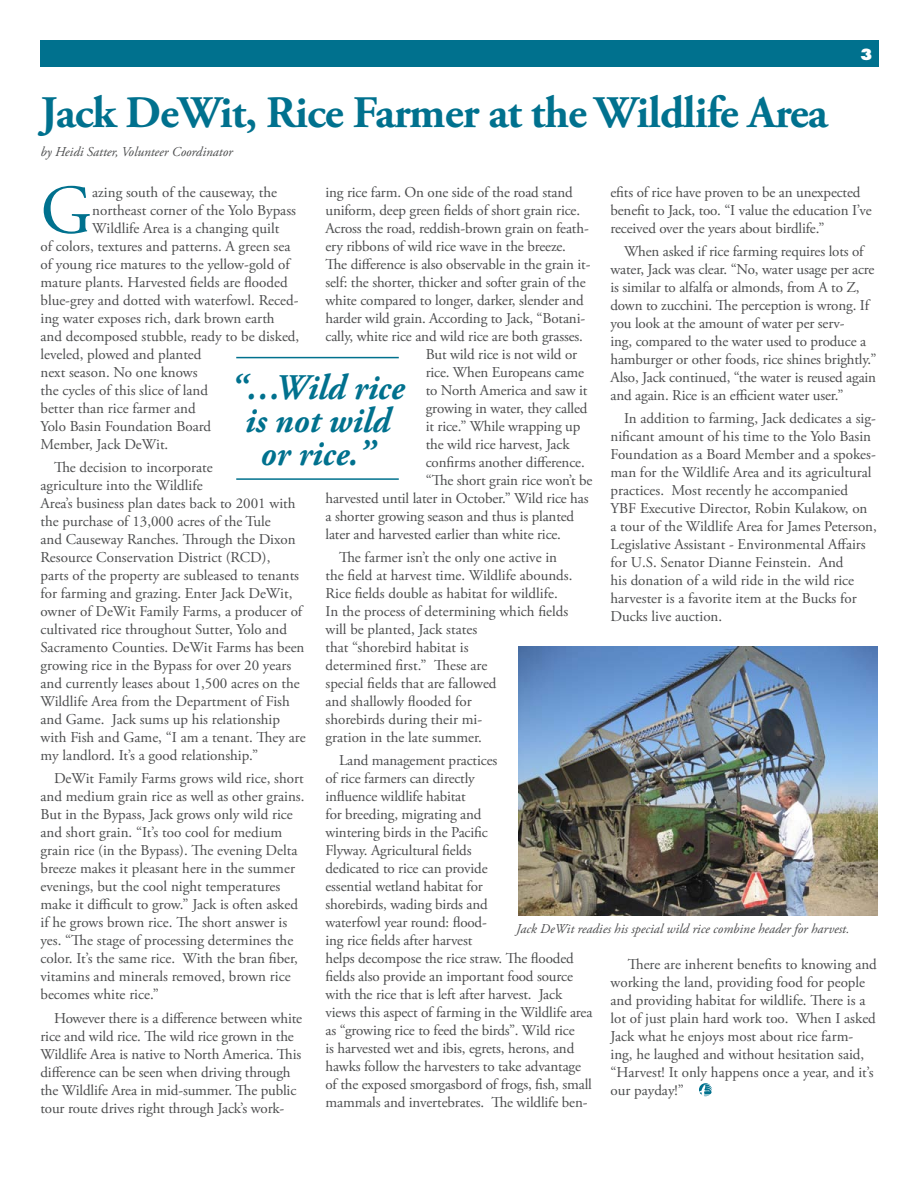
<style>
.page{position:relative;width:918px;height:1188px;background:#fff}
.page>*{position:absolute;margin:0;border:0;box-sizing:border-box;transform-origin:0 0}
.t1{font:69.3px "Adobe Garamond Pro";color:#00718e}
.t2{font:700 45px "Adobe Garamond Pro";letter-spacing:-.02em;color:#00718e}
.t3{font:italic 700 36px/33px "Adobe Garamond Pro";color:#00718e;text-align:center;scale:.95 1}
.t4{font:15px/18px "Adobe Garamond Pro";color:#4b4c4d}
.t5{font:800 15px "Futura Std";color:#fff}
.t6{font:italic 13.5px "Adobe Garamond Pro";color:#4b4c4d}
</style>
<div class="page">
<div style="left:40px;top:40px;width:839px;height:27px;background:#00718e"></div>
<svg style="left:699px;top:1083px;width:13px;height:14px"></svg>
<img style="left:518px;top:646px;width:360px;height:270px">
<hr style="left:236px;top:357px;width:163px;height:1px;background:#00718e">
<hr style="left:236px;top:478px;width:163px;height:2px;background:#00718e">
<h2 class="t2" style="left:40px;top:87px;width:789px">Jack DeWit, Rice Farmer at the Wildlife Area</h2>
<p class="t6" style="left:40px;top:144px;width:194px">by Heidi Satter, Volunteer Coordinator</p>
<p class="t5" style="left:860px;top:45px;width:14px">3</p>
<h1 class="t1" style="left:40px;top:169px;width:53px">G</h1>
<p class="t4" style="left:92px;top:183px;width:186px">azing south of the causeway, the</p>
<p class="t4" style="left:326px;top:183px;width:249px">ing rice farm. On one side of the road stand</p>
<p class="t4" style="left:326px;top:201px;width:256px">uniform, deep green fields of short grain rice.</p>
<p class="t4" style="left:326px;top:219px;width:265px">Across the road, reddish-brown grain on feath-</p>
<p class="t4" style="left:326px;top:237px;width:242px">ery ribbons of wild rice wave in the breeze.</p>
<p class="t4" style="left:326px;top:255px;width:266px">The difference is also observable in the grain it-</p>
<p class="t4" style="left:326px;top:273px;width:262px">self: the shorter, thicker and softer grain of the</p>
<p class="t4" style="left:326px;top:291px;width:260px">white compared to longer, darker, slender and</p>
<p class="t4" style="left:326px;top:309px;width:261px">harder wild grain. According to Jack, “Botani-</p>
<p class="t4" style="left:326px;top:327px;width:259px">cally, white rice and wild rice are both grasses.</p>
<p class="t4" style="left:426px;top:345px;width:153px">But wild rice is not wild or</p>
<p class="t4" style="left:426px;top:363px;width:160px">rice. When Europeans came</p>
<p class="t4" style="left:426px;top:381px;width:163px">to North America and saw it</p>
<p class="t4" style="left:426px;top:399px;width:163px">growing in water, they called</p>
<p class="t4" style="left:426px;top:417px;width:156px">it rice.” While wrapping up</p>
<p class="t4" style="left:426px;top:435px;width:145px">the wild rice harvest, Jack</p>
<p class="t4" style="left:426px;top:453px;width:160px">confirms another difference.</p>
<p class="t4" style="left:426px;top:471px;width:168px">“The short grain rice won’t be</p>
<p class="t4" style="left:326px;top:489px;width:265px">harvested until later in October.” Wild rice has</p>
<p class="t4" style="left:326px;top:507px;width:250px">a shorter growing season and thus is planted</p>
<p class="t4" style="left:326px;top:525px;width:237px">later and harvested earlier than white rice.</p>
<p class="t4" style="left:326px;top:549px;width:249px;text-indent:14px">The farmer isn’t the only one active in the field at harvest time. Wildlife abounds.<br>Rice fields double as habitat for wildlife.<br>In the process of determining which fields will be planted, Jack states<br>that “shorebird habitat is<br>determined first.” These are<br>special fields that are fallowed<br>and shallowly flooded for<br>shorebirds during their mi-<br>gration in the late summer.</p>
<p class="t4" style="left:326px;top:752px;width:268px;text-indent:14px">Land management practices<br>of rice farmers can directly<br>influence wildlife habitat<br>for breeding, migrating and<br>wintering birds in the Pacific<br>Flyway. Agricultural fields<br>dedicated to rice can provide<br>essential wetland habitat for<br>shorebirds, wading birds and<br>waterfowl year round: flood-<br>ing rice fields after harvest<br>helps decompose the rice straw. The flooded fields also provide an important food source with the rice that is left after harvest. Jack views this aspect of farming in the Wildlife area as “growing rice to feed the birds”. Wild rice<br>is harvested wet and ibis, egrets, herons, and hawks follow the harvesters to take advantage of the exposed smorgasbord of frogs, fish, small mammals and invertebrates. The wildlife ben-</p>
<p class="t4" style="left:611px;top:183px;width:263px">efits of rice have proven to be an unexpected benefit to Jack, too. “I value the education I’ve received over the years about birdlife.”</p>
<p class="t4" style="left:611px;top:243px;width:267px;text-indent:14px">When asked if rice farming requires lots of water, Jack was clear. “No, water usage per acre is similar to alfalfa or almonds, from A to Z, down to zucchini. The perception is wrong. If you look at the amount of water per serv-<br>ing, compared to the water used to produce a hamburger or other foods, rice shines brightly.” Also, Jack continued, “the water is reused again and again. Rice is an efficient water user.”</p>
<p class="t4" style="left:611px;top:410px;width:268px;text-indent:14px">In addition to farming, Jack dedicates a sig&shy;nificant amount of his time to the Yolo Basin Foundation as a Board Member and a spokes&shy;man for the Wildlife Area and its agricultural practices. Most recently he accompanied YBF Executive Director, Robin Kulakow, on a tour of the Wildlife Area for James Peterson, Legislative Assistant - Environmental Affairs for U.S. Senator Dianne Feinstein. And<br>his donation of a wild ride in the wild rice harvester is a favorite item at the Bucks for Ducks live auction.</p>
<p class="t4" style="left:92px;top:201px;width:205px">northeast corner of the Yolo Bypass</p>
<p class="t4" style="left:92px;top:219px;width:189px">Wildlife Area is a changing quilt</p>
<p class="t4" style="left:41px;top:237px;width:251px">of colors, textures and patterns. A green sea</p>
<p class="t4" style="left:41px;top:255px;width:251px">of young rice matures to the yellow-gold of</p>
<p class="t4" style="left:41px;top:273px;width:249px">mature plants. Harvested fields are flooded</p>
<p class="t4" style="left:41px;top:291px;width:260px">blue-grey and dotted with waterfowl. Reced-</p>
<p class="t4" style="left:41px;top:309px;width:236px">ing water exposes rich, dark brown earth</p>
<p class="t4" style="left:41px;top:327px;width:260px">and decomposed stubble, ready to be disked,</p>
<p class="t4" style="left:41px;top:345px;width:163px">leveled, plowed and planted</p>
<p class="t4" style="left:41px;top:363px;width:159px">next season. No one knows</p>
<p class="t4" style="left:41px;top:381px;width:169px">the cycles of this slice of land</p>
<p class="t4" style="left:41px;top:399px;width:157px">better than rice farmer and</p>
<p class="t4" style="left:41px;top:417px;width:172px">Yolo Basin Foundation Board</p>
<p class="t4" style="left:41px;top:435px;width:129px">Member, Jack DeWit.</p>
<p class="t4" style="left:41px;top:459px;width:267px;text-indent:14px">The decision to incorporate<br>agriculture into the Wildlife<br>Area’s business plan dates back to 2001 with the purchase of 13,000 acres of the Tule<br>and Causeway Ranches. Through the Dixon Resource Conservation District (RCD),<br>parts of the property are subleased to tenants for farming and grazing. Enter Jack DeWit, owner of DeWit Family Farms, a producer of cultivated rice throughout Sutter, Yolo and Sacramento Counties. DeWit Farms has been growing rice in the Bypass for over 20 years and currently leases about 1,500 acres on the Wildlife Area from the Department of Fish and Game. Jack sums up his relationship with Fish and Game, “I am a tenant. They are my landlord. It’s a good relationship.”</p>
<p class="t4" style="left:41px;top:770px;width:266px;text-indent:14px">DeWit Family Farms grows wild rice, short and medium grain rice as well as other grains.<br>But in the Bypass, Jack grows only wild rice and short grain. “It’s too cool for medium grain rice (in the Bypass). The evening Delta breeze makes it pleasant here in the summer evenings, but the cool night temperatures make it difficult to grow.” Jack is often asked if he grows brown rice. The short answer is yes. “The stage of processing determines the color. It’s the same rice. With the bran fiber, vitamins and minerals removed, brown rice becomes white rice.”</p>
<p class="t4" style="left:41px;top:1010px;width:263px;text-indent:14px">However there is a difference between white rice and wild rice. The wild rice grown in the Wildlife Area is native to North America. This difference can be seen when driving through the Wildlife Area in mid-summer. The public tour route drives right through Jack’s work-</p>
<h3 class="t3" style="left:230px;top:372px;width:185px">“…Wild rice is not wild or rice.”</h3>
<p class="t6" style="left:516px;top:920px;width:335px">Jack DeWit readies his special wild rice combine header for harvest.</p>
<p class="t4" style="left:611px;top:956px;width:268px;text-indent:17px">There are inherent benefits to knowing and working the land, providing food for people and providing habitat for wildlife. There is a lot of just plain hard work too. When I asked Jack what he enjoys most about rice farm&shy;ing, he laughed and without hesitation said, “Harvest! It only happens once a year, and it’s our payday!”</p>
</div>
